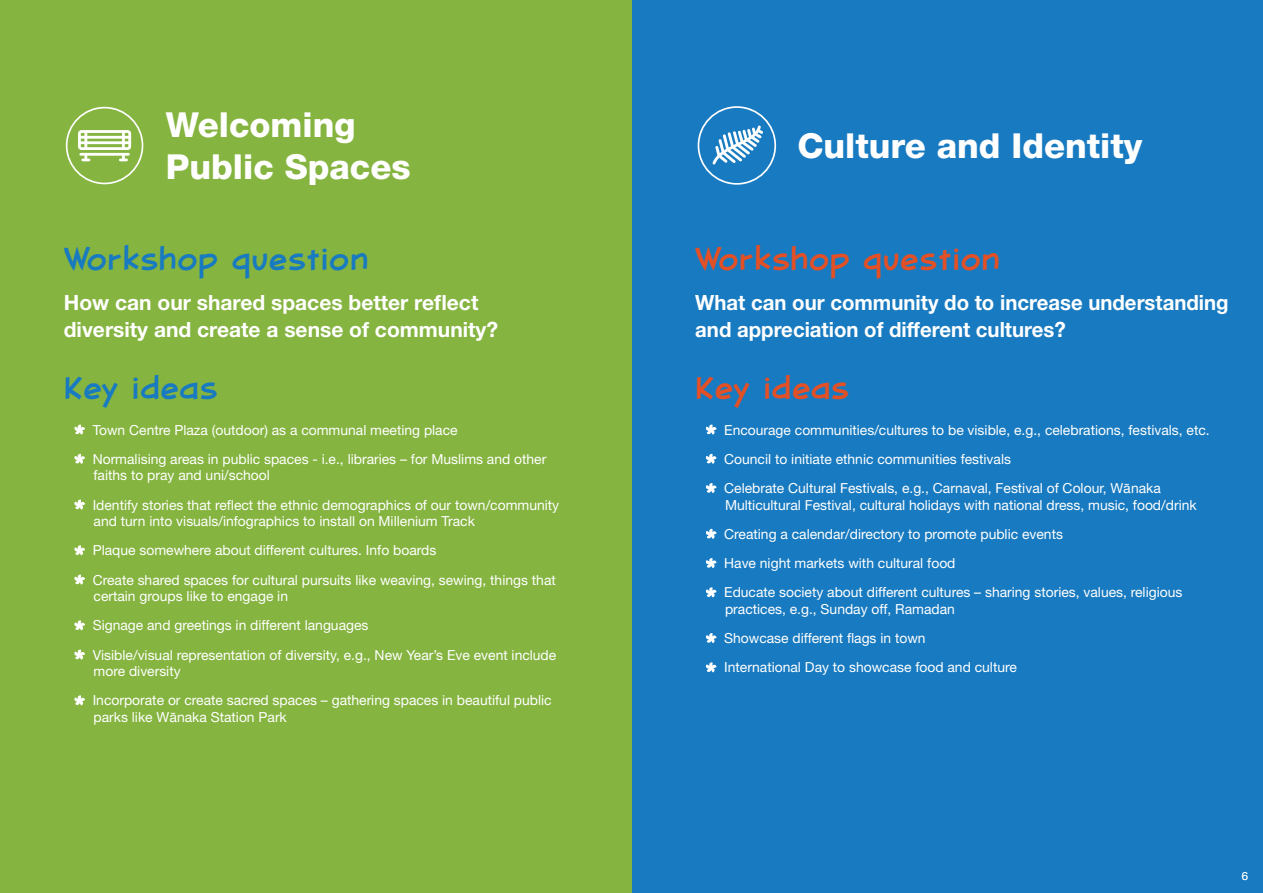
<style>
.page{position:relative;width:1263px;height:893px;background:#fff}
.page>*{position:absolute;margin:0;border:0;box-sizing:border-box;transform-origin:0 0}
.t1{font:45px "Blambot FX Pro Light BB";color:#e35026}
.t2{font:45px "Blambot FX Pro Light BB";color:#187ac0}
.t3{font:800 34.5px/42px "Helvetica Neue LT Std";color:#fff}
.t4{font:700 21px/27px "Helvetica Neue LT Std";color:#fff}
.t5{font:13.8px/29.2px "Helvetica Neue LT Std";color:#fff}
.t6{font:100 11.25px "Helvetica Neue LT Std";color:#fff}
.s1{font-family:"Helvetica"}
</style>
<div class="page">
<div style="left:631px;top:0;width:632px;height:893px;background:#187ac0"></div>
<svg style="left:706px;top:424px;width:11px;height:11px"></svg>
<svg style="left:706px;top:453px;width:11px;height:11px"></svg>
<svg style="left:706px;top:483px;width:11px;height:10px"></svg>
<svg style="left:706px;top:528px;width:11px;height:11px"></svg>
<svg style="left:706px;top:558px;width:11px;height:10px"></svg>
<svg style="left:706px;top:587px;width:11px;height:10px"></svg>
<svg style="left:706px;top:633px;width:11px;height:10px"></svg>
<svg style="left:706px;top:662px;width:11px;height:10px"></svg>
<svg style="left:698px;top:106px;width:78px;height:79px"></svg>
<div style="left:0;top:0;width:631px;height:893px;background:#85b440"></div>
<svg style="left:74px;top:424px;width:11px;height:11px"></svg>
<svg style="left:74px;top:453px;width:11px;height:11px"></svg>
<svg style="left:74px;top:499px;width:11px;height:11px"></svg>
<svg style="left:74px;top:545px;width:11px;height:10px"></svg>
<svg style="left:74px;top:574px;width:11px;height:11px"></svg>
<svg style="left:74px;top:620px;width:11px;height:10px"></svg>
<svg style="left:74px;top:649px;width:11px;height:11px"></svg>
<svg style="left:74px;top:695px;width:11px;height:10px"></svg>
<svg style="left:66px;top:107px;width:77px;height:77px"></svg>
<h2 class="t3" style="left:166px;top:103px;width:246px">Welcoming<br>Public Spaces</h2>
<h1 class="t2" style="left:64px;top:235px;width:307px">Workshop question</h1>
<h3 class="t4" style="left:64px;top:288px;width:436px">How can our shared spaces better reflect diversity and create a sense of community?</h3>
<h1 class="t2" style="left:64px;top:365px;width:156px">Key ideas</h1>
<p class="t5" style="left:93px;top:415px;width:455px">Town Centre Plaza (outdoor) as a communal meeting place<br>Normalising areas in public spaces - i.e., libraries – for Muslims and other</p>
<p class="t5" style="left:93px;top:461px;width:468px">faiths to pray and uni/school<br>Identify stories that reflect the ethnic demographics of our town/community</p>
<p class="t5" style="left:93px;top:506px;width:465px">and turn into visuals/infographics to install on Millenium Track<br>Plaque somewhere about different cultures. Info boards<br>Create shared spaces for cultural pursuits like weaving, sewing, things that</p>
<p class="t5" style="left:93px;top:581px;width:465px">certain groups like to engage in<br>Signage and greetings in different languages<br>Visible/visual representation of diversity, e.g., New Year’s Eve event include</p>
<p class="t5" style="left:93px;top:656px;width:460px">more diversity<br>Incorporate or create sacred spaces – gathering spaces in beautiful public</p>
<p class="t5" style="left:94px;top:702px;width:195px">parks like W<span class="s1">ā</span>naka Station Park</p>
<h2 class="t3" style="left:797px;top:124px;width:347px">Culture and Identity</h2>
<h1 class="t1" style="left:695px;top:235px;width:307px">Workshop question</h1>
<h3 class="t4" style="left:695px;top:288px;width:535px">What can our community do to increase understanding and appreciation of different cultures?</h3>
<h1 class="t1" style="left:695px;top:365px;width:156px">Key ideas</h1>
<p class="t5" style="left:724px;top:415px;width:487px">Encourage communities/cultures to be visible, e.g., celebrations, festivals, etc.<br>Council to initiate ethnic communities festivals<br>Celebrate Cultural Festivals, e.g., Carnaval, Festival of Colour, W<span class="s1">ā</span>naka</p>
<p class="t5" style="left:724px;top:490px;width:474px">Multicultural Festival, cultural holidays with national dress, music, food/drink Creating a calendar/directory to promote public events<br>Have night markets with cultural food<br>Educate society about different cultures – sharing stories, values, religious</p>
<p class="t5" style="left:724px;top:594px;width:294px">practices, e.g., Sunday off, Ramadan<br>Showcase different flags in town<br>International Day to showcase food and culture</p>
<p class="t6" style="left:1242px;top:870px;width:8px">6</p>
</div>
